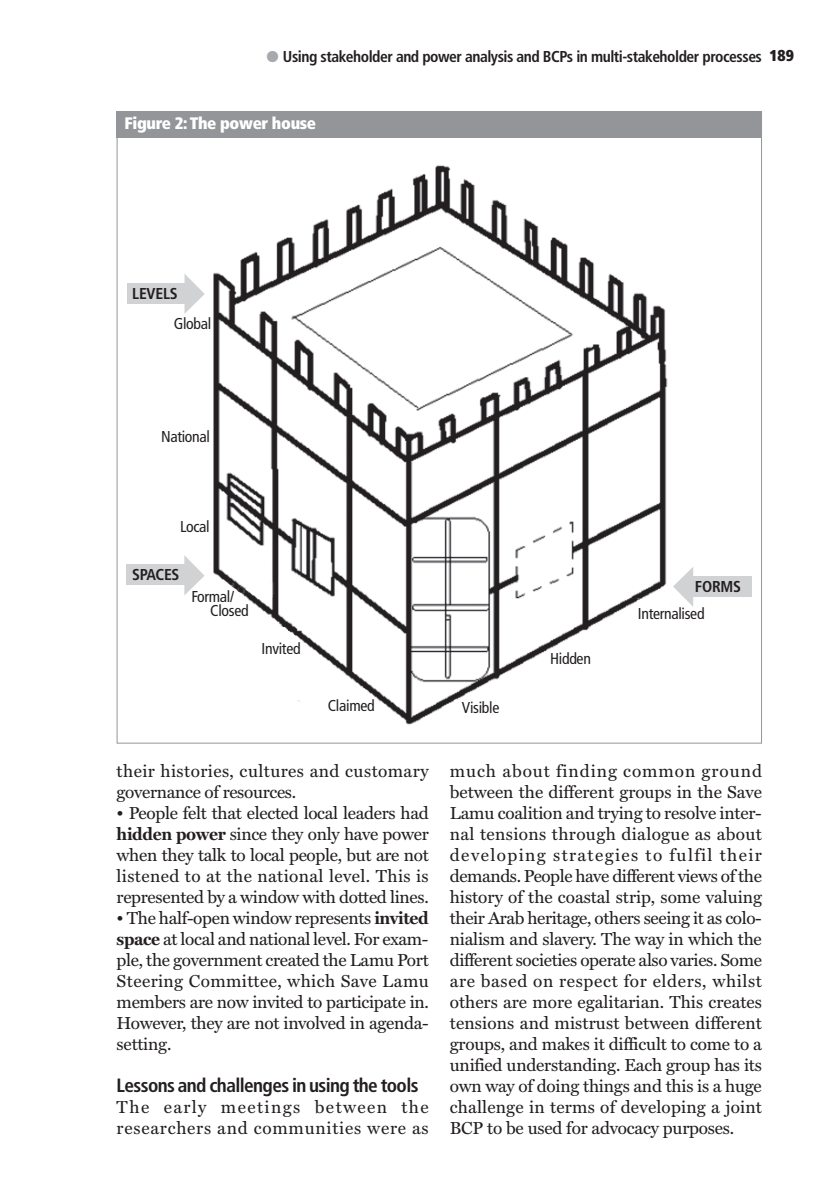
<style>
.page{position:relative;width:829px;height:1191px;background:#fff}
.page>*{position:absolute;margin:0;border:0;box-sizing:border-box;transform-origin:0 0}
.t1{font:700 condensed 19.25px "Frutiger LT Std";letter-spacing:-.03em;color:#231f20}
.t2{font:17.5px/21px "Miller Text";letter-spacing:-.005em;color:#231f20;text-align:justify}
.t3{font:17.5px/21px "Miller Text";letter-spacing:.025em;color:#231f20}
.t4{font:17.5px/21px "Miller Text";letter-spacing:.045em;color:#231f20}
.t5{font:900 condensed 16.62px "Frutiger LT Std";letter-spacing:-.02em;color:#fff}
.t6{font:700 condensed 15.75px "Frutiger LT Std";letter-spacing:-.03em;color:#231f20}
.t7{font:condensed 15.75px/14px "Frutiger LT Std";letter-spacing:-.02em;color:#231f20}
.s1{color:#a8a9ad}
.s2{font-weight:900}
.s3{font-weight:700}
</style>
<div class="page">
<div style="left:117px;top:112px;width:644px;height:26px;background:#939598"></div>
<img style="left:213px;top:165px;width:455px;height:560px">
<div style="left:127px;top:283px;width:62px;height:20px;background:#d1d2d4"></div>
<svg style="left:184px;top:274px;width:21px;height:40px"></svg>
<div style="left:126px;top:565px;width:63px;height:20px;background:#d1d2d4"></div>
<svg style="left:184px;top:555px;width:20px;height:40px"></svg>
<div style="left:689px;top:577px;width:63px;height:20px;background:#d1d2d4"></div>
<svg style="left:673px;top:567px;width:20px;height:40px"></svg>
<p class="t6" style="left:266px;top:50px;width:529px"><span class="s1">●</span> Using stakeholder and power analysis and BCPs in multi-stakeholder processes <span class="s2">189</span></p>
<p class="t5" style="left:124px;top:116px;width:193px">Figure 2: The power house</p>
<p class="t6" style="left:132px;top:287px;width:47px">LEVELS</p>
<p class="t7" style="left:174px;top:318px;width:39px">Global</p>
<p class="t7" style="left:161px;top:431px;width:50px">National</p>
<p class="t7" style="left:180px;top:521px;width:31px">Local</p>
<p class="t6" style="left:132px;top:568px;width:49px">SPACES</p>
<p class="t7" style="left:210px;top:591px;width:40px;text-indent:-19px">Formal/<br>Closed</p>
<p class="t7" style="left:261px;top:643px;width:41px">Invited</p>
<p class="t7" style="left:328px;top:700px;width:48px">Claimed</p>
<p class="t7" style="left:462px;top:701px;width:39px">Visible</p>
<p class="t7" style="left:550px;top:653px;width:42px">Hidden</p>
<p class="t6" style="left:695px;top:580px;width:47px">FORMS</p>
<p class="t7" style="left:637px;top:607px;width:68px">Internalised</p>
<p class="t3" style="left:117px;top:762px;width:313px">their histories, cultures and customary governance of resources.</p>
<p class="t2" style="left:117px;top:804px;width:314px">• People felt that elected local leaders had <span class="s3">hidden power</span> since they only have power when they talk to local people, but are not listened to at the national level. This is represented by a window with dotted lines.</p>
<p class="t2" style="left:117px;top:909px;width:313px">• The half-open window represents <span class="s3">invited space</span> at local and national level. For exam&shy;ple, the government created the Lamu Port Steering Committee, which Save Lamu members are now invited to participate in.<br>However, they are not involved in agenda&shy;setting.</p>
<p class="t1" style="left:117px;top:1078px;width:303px">Lessons and challenges in using the tools</p>
<p class="t4" style="left:117px;top:1098px;width:313px">The early meetings between the researchers and communities were as</p>
<p class="t2" style="left:450px;top:762px;width:313px">much about finding common ground between the different groups in the Save Lamu coalition and trying to resolve inter&shy;nal tensions through dialogue as about developing strategies to fulfil their demands. People have different views of the history of the coastal strip, some valuing their Arab heritage, others seeing it as colo&shy;nialism and slavery. The way in which the different societies operate also varies. Some are based on respect for elders, whilst others are more egalitarian. This creates tensions and mistrust between different groups, and makes it difficult to come to a unified understanding. Each group has its own way of doing things and this is a huge challenge in terms of developing a joint BCP to be used for advocacy purposes.</p>
</div>
